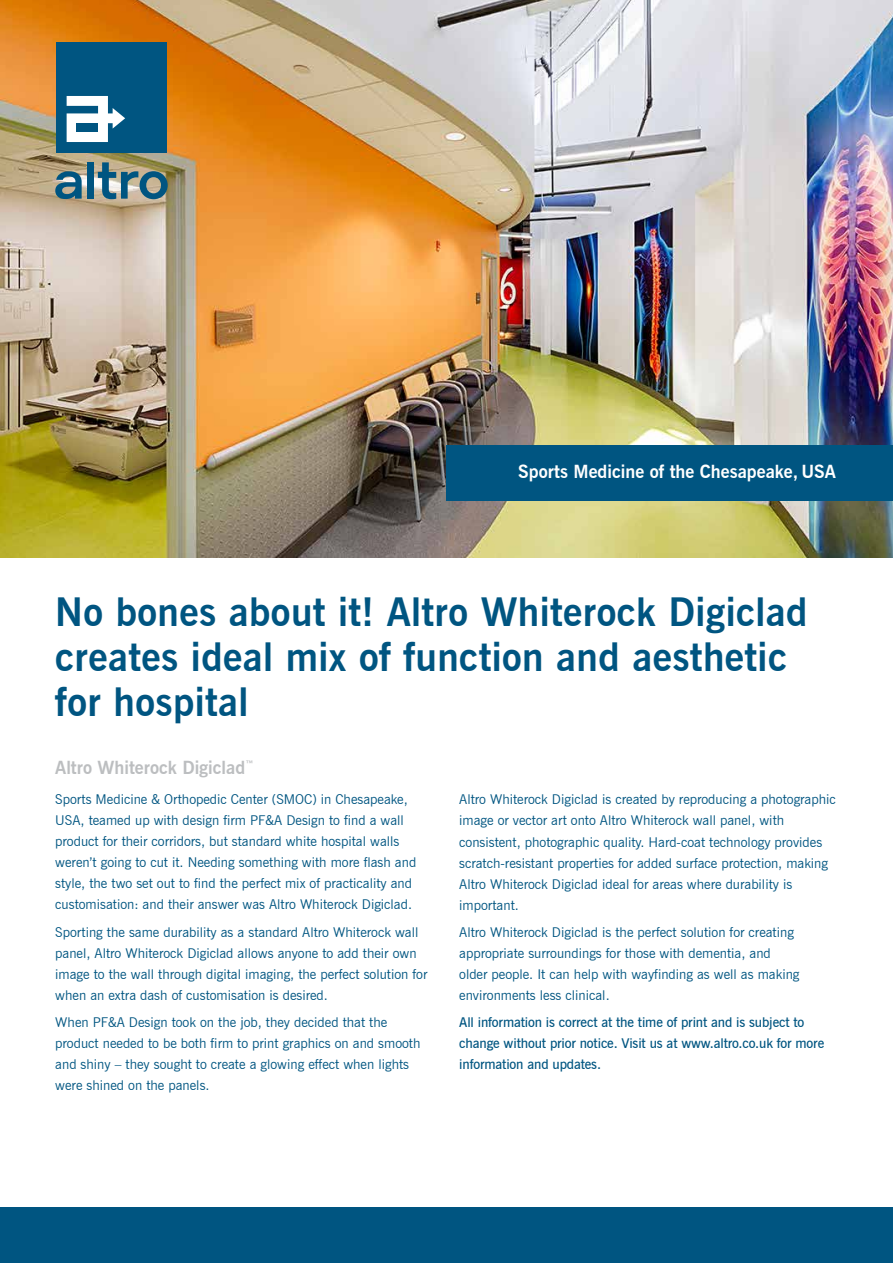
<style>
.page{position:relative;width:893px;height:1263px;background:#fff}
.page>*{position:absolute;margin:0;border:0;box-sizing:border-box;transform-origin:0 0}
.t1{font:700 39px/45px "News Gothic BT";letter-spacing:.01em;color:#005581}
.t2{font:700 18px "News Gothic BT";color:#fff}
.t3{font:700 18px "News Gothic BT";color:#bcbec0}
.t4{font:13.5px/21px "News Gothic BT";color:#005581}
.t5{font:600 13.5px/21px "News Gothic BT";letter-spacing:-.01em;color:#005581}
</style>
<div class="page">
<img style="left:0;top:0;width:893px;height:557px">
<div style="left:447px;top:445px;width:446px;height:56px;background:#005581"></div>
<div style="left:0;top:1208px;width:893px;height:55px;background:#005581"></div>
<div style="left:87px;top:162px;width:7px;height:37px;background:#005581"></div>
<svg style="left:55px;top:171px;width:27px;height:28px"></svg>
<svg style="left:98px;top:162px;width:70px;height:37px;background:#768e8c"></svg>
<div style="left:56px;top:43px;width:110px;height:110px;background:#005581"></div>
<svg style="left:67px;top:96px;width:58px;height:46px"></svg>
<div style="left:77px;top:124px;width:21px;height:8px;background:#005581"></div>
<h2 class="t2" style="left:518px;top:461px;width:319px">Sports Medicine of the Chesapeake, USA</h2>
<h1 class="t1" style="left:55px;top:590px;width:754px">No bones about it! Altro Whiterock Digiclad creates ideal mix of function and aesthetic for hospital</h1>
<h2 class="t3" style="left:55px;top:756px;width:200px">Altro Whiterock Digiclad<sup>™</sup></h2>
<p class="t4" style="left:55px;top:789px;width:362px">Sports Medicine &amp; Orthopedic Center (SMOC) in Chesapeake, USA, teamed up with design firm PF&amp;A Design to find a wall product for their corridors, but standard white hospital walls weren’t going to cut it. Needing something with more flash and style, the two set out to find the perfect mix of practicality and customisation: and their answer was Altro Whiterock Digiclad.</p>
<p class="t4" style="left:55px;top:921px;width:374px">Sporting the same durability as a standard Altro Whiterock wall panel, Altro Whiterock Digiclad allows anyone to add their own image to the wall through digital imaging, the perfect solution for when an extra dash of customisation is desired.</p>
<p class="t4" style="left:55px;top:1012px;width:367px">When PF&amp;A Design took on the job, they decided that the product needed to be both firm to print graphics on and smooth and shiny – they sought to create a glowing effect when lights were shined on the panels.</p>
<p class="t4" style="left:459px;top:789px;width:378px">Altro Whiterock Digiclad is created by reproducing a photographic image or vector art onto Altro Whiterock wall panel, with consistent, photographic quality. Hard-coat technology provides scratch-resistant properties for added surface protection, making Altro Whiterock Digiclad ideal for areas where durability is important.</p>
<p class="t4" style="left:459px;top:921px;width:342px">Altro Whiterock Digiclad is the perfect solution for creating appropriate surroundings for those with dementia, and older people. It can help with wayfinding as well as making environments less clinical.</p>
<p class="t5" style="left:459px;top:1012px;width:366px">All information is correct at the time of print and is subject to change without prior notice. Visit us at www.altro.co.uk for more information and updates.</p>
</div>
